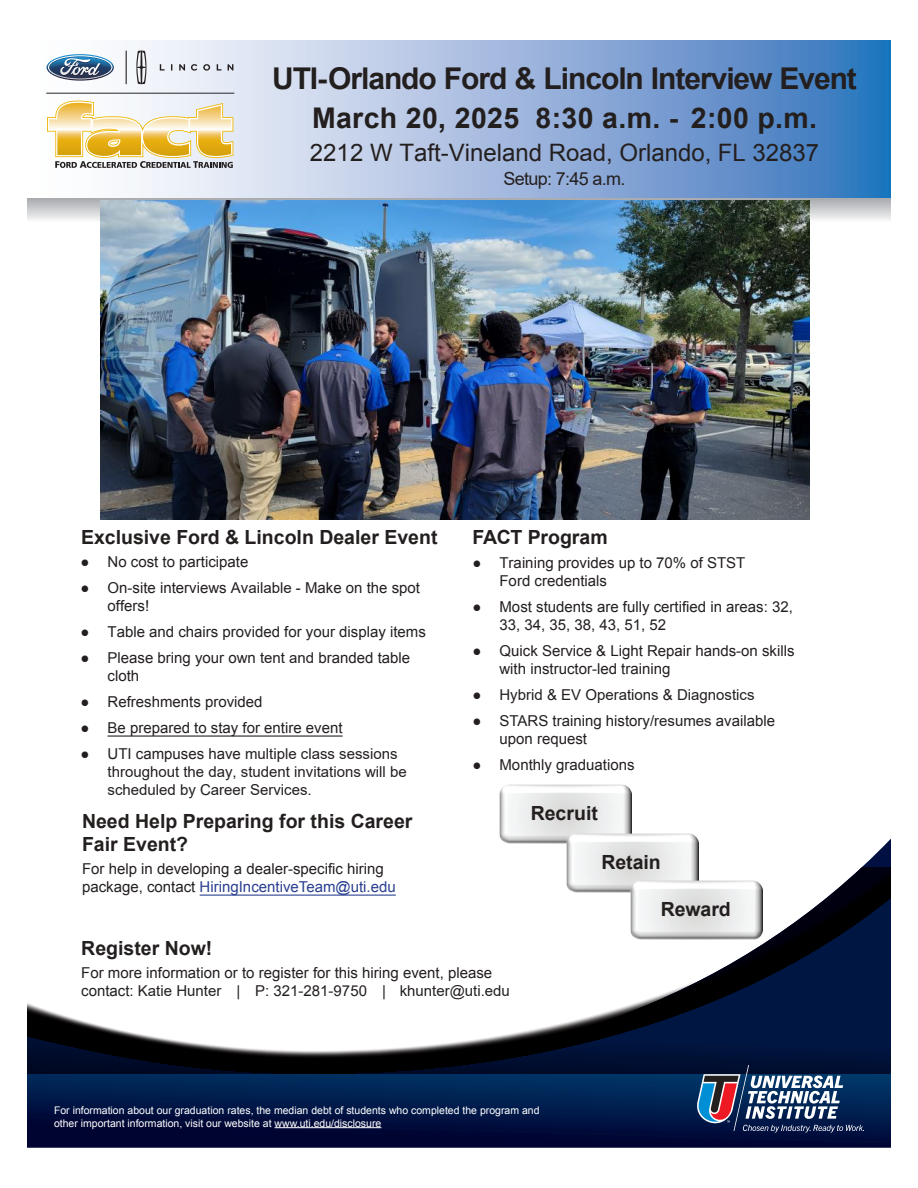
<style>
.page{position:relative;width:918px;height:1188px;background:#fff}
.page>*{position:absolute;margin:0;border:0;box-sizing:border-box;transform-origin:0 0}
.t1{font:700 30px "Arial";letter-spacing:-.035em;color:#241f1f}
.t2{font:700 28.5px "Arial";letter-spacing:.01em;color:#241f1f}
.t3{font:24px "Arial";color:#241f1f}
.t4{font:700 19.5px/23.4px "Arial";color:#241f1f}
.t5{font:18px "Arial";letter-spacing:-.035em;color:#241f1f}
.t6{font:15px/18px "Arial";color:#241f1f}
.t7{font:10.5px/12.6px "Arial";color:#fff}
.s1{font-family:"Verdana"}
.s2{color:#2a3f91}
</style>
<div class="page">
<svg style="left:27px;top:40px;width:864px;height:159px;background:#9db8dd"></svg>
<svg style="left:47px;top:54px;width:67px;height:27px"></svg>
<hr style="left:126px;top:51px;width:1px;height:33px;background:#241f1f">
<svg style="left:179px;top:64px;width:6px;height:7px"></svg>
<svg style="left:228px;top:64px;width:5px;height:7px"></svg>
<svg style="left:203px;top:64px;width:7px;height:7px"></svg>
<svg style="left:217px;top:64px;width:5px;height:7px"></svg>
<svg style="left:160px;top:64px;width:5px;height:7px"></svg>
<svg style="left:191px;top:64px;width:6px;height:7px"></svg>
<svg style="left:136px;top:51px;width:11px;height:33px"></svg>
<hr style="left:46px;top:93px;width:188px;height:1px;background:#242728">
<svg style="left:47px;top:101px;width:186px;height:67px"></svg>
<svg style="left:27px;top:199px;width:864px;height:23px;background:#b9c2cb"></svg>
<svg style="left:27px;top:1074px;width:864px;height:74px;background:#011746"></svg>
<svg style="left:27px;top:893px;width:864px;height:181px"></svg>
<svg style="left:696px;top:1065px;width:168px;height:67px;background:#445576"></svg>
<hr style="left:275px;top:1127px;width:106px;height:1px;background:#fff">
<hr style="left:108px;top:736px;width:235px;height:1px;background:#241f1f">
<hr style="left:200px;top:895px;width:196px;height:1px;background:#2a3f91">
<img style="left:499px;top:785px;width:132px;height:59px">
<img style="left:566px;top:834px;width:132px;height:59px">
<img style="left:631px;top:880px;width:132px;height:59px">
<img style="left:101px;top:201px;width:708px;height:319px">
<h1 class="t1" style="left:272px;top:58px;width:586px">UTI-Orlando Ford &amp; Lincoln Interview Event</h1>
<h2 class="t2" style="left:312px;top:98px;width:507px">March 20, 2025 8:30 a.m. - 2:00 p.m.</h2>
<h3 class="t3" style="left:310px;top:137px;width:511px">2212 W Taft-Vineland Road, Orlando, FL 32837</h3>
<p class="t5" style="left:504px;top:166px;width:124px">Setup: 7:45 a.m.</p>
<h3 class="t4" style="left:81px;top:526px;width:358px">Exclusive Ford &amp; Lincoln Dealer Event</h3>
<p class="t6" style="left:81px;top:553px;width:169px"><span class="s1">●</span> No cost to participate</p>
<p class="t6" style="left:108px;top:579px;width:314px;text-indent:-27px"><span class="s1">●</span> On-site interviews Available - Make on the spot offers!</p>
<p class="t6" style="left:81px;top:623px;width:347px"><span class="s1">●</span> Table and chairs provided for your display items</p>
<p class="t6" style="left:108px;top:649px;width:304px;text-indent:-27px"><span class="s1">●</span> Please bring your own tent and branded table cloth</p>
<p class="t6" style="left:81px;top:693px;width:184px"><span class="s1">●</span> Refreshments provided</p>
<p class="t6" style="left:81px;top:719px;width:264px"><span class="s1">●</span> Be prepared to stay for entire event</p>
<p class="t6" style="left:108px;top:745px;width:301px;text-indent:-27px"><span class="s1">●</span> UTI campuses have multiple class sessions throughout the day, student invitations will be scheduled by Career Services.</p>
<h3 class="t4" style="left:82px;top:810px;width:332px">Need Help Preparing for this Career<br>Fair Event?</h3>
<p class="t6" style="left:82px;top:860px;width:315px">For help in developing a dealer-specific hiring package, contact <span class="s2">HiringIncentiveTeam@uti.edu</span></p>
<h3 class="t4" style="left:472px;top:526px;width:137px">FACT Program</h3>
<p class="t6" style="left:500px;top:554px;width:247px;text-indent:-27px"><span class="s1">●</span> Training provides up to 70% of STST<br>Ford credentials</p>
<p class="t6" style="left:500px;top:598px;width:295px;text-indent:-27px"><span class="s1">●</span> Most students are fully certified in areas: 32,<br>33, 34, 35, 38, 43, 51, 52</p>
<p class="t6" style="left:500px;top:642px;width:297px;text-indent:-27px"><span class="s1">●</span> Quick Service &amp; Light Repair hands-on skills with instructor-led training</p>
<p class="t6" style="left:472px;top:686px;width:284px"><span class="s1">●</span> Hybrid &amp; EV Operations &amp; Diagnostics</p>
<p class="t6" style="left:500px;top:712px;width:277px;text-indent:-27px"><span class="s1">●</span> STARS training history/resumes available upon request</p>
<p class="t6" style="left:472px;top:756px;width:164px"><span class="s1">●</span> Monthly graduations</p>
<h3 class="t4" style="left:531px;top:802px;width:69px">Recruit</h3>
<h3 class="t4" style="left:601px;top:851px;width:61px">Retain</h3>
<h3 class="t4" style="left:661px;top:898px;width:71px">Reward</h3>
<h3 class="t4" style="left:81px;top:937px;width:133px">Register Now!</h3>
<p class="t6" style="left:81px;top:964px;width:430px">For more information or to register for this hiring event, please contact: Katie Hunter | P: 321-281-9750 | khunter@uti.edu</p>
<p class="t7" style="left:54px;top:1104px;width:487px">For information about our graduation rates, the median debt of students who completed the program and other important information, visit our website at www.uti.edu/disclosure</p>
</div>
